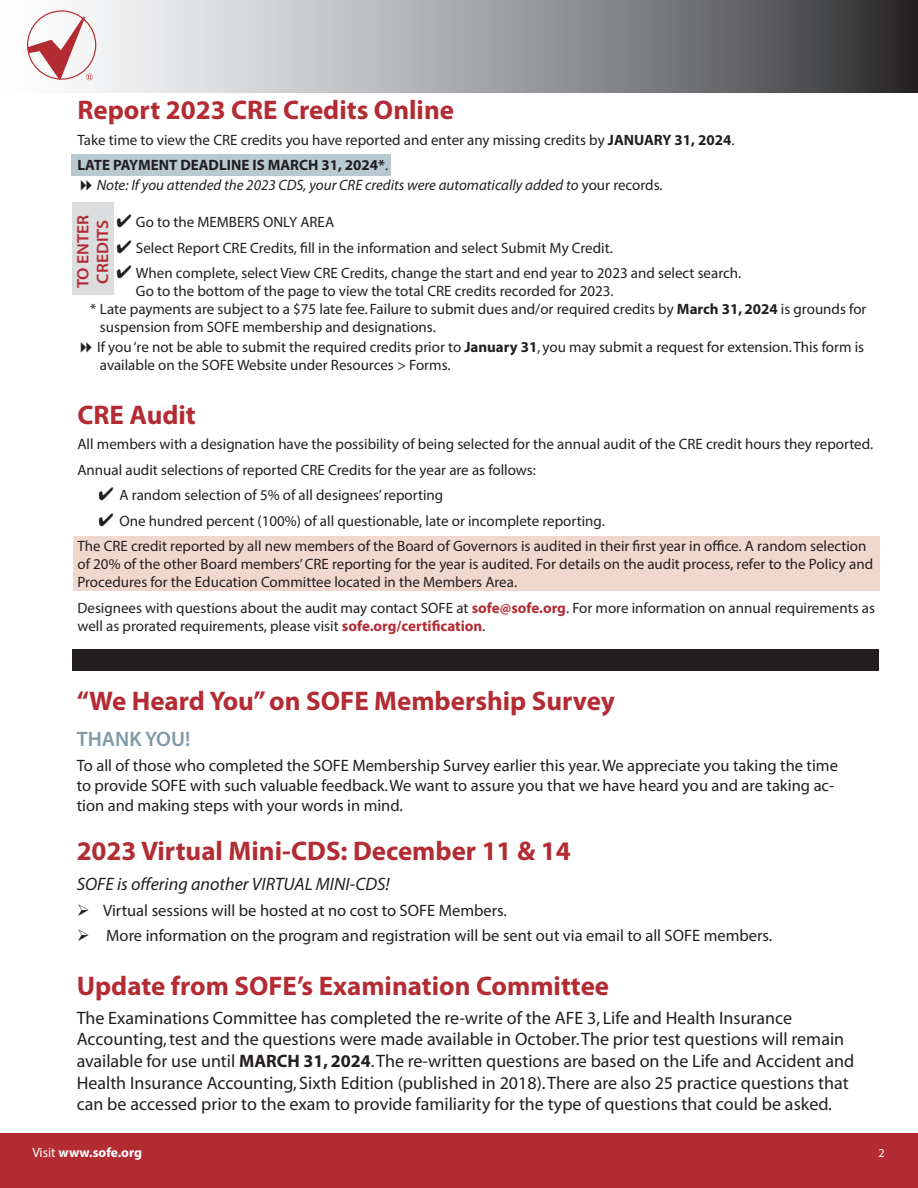
<style>
.page{position:relative;width:918px;height:1188px;background:#fff}
.page>*{position:absolute;margin:0;border:0;box-sizing:border-box;transform-origin:0 0}
.t1{font:700 27px "Myriad Pro";color:#b32c33}
.t2{font:600 21px "Myriad Pro";color:#809aa7}
.t3{font:18px/21.6px "Myriad";color:#231f20}
.t4{font:italic 18px "Myriad Pro";color:#231f20}
.t5{font:16.5px/19.8px "Myriad";color:#231f20}
.t6{font:16.5px "Myriad Pro";color:#231f20}
.t7{font:600 16.5px/19.8px "Myriad Pro";color:#b32a33;scale:1.06 1}
.t8{font:15px/25.5px "Myriad Pro";color:#231f20}
.t9{font:15px/18px "Myriad";color:#231f20}
.t10{font:italic 15px "Myriad Pro";color:#231f20}
.t11{font:700 13.5px "Myriad Pro";color:#fff}
.t12{font:12px "Myriad Pro";color:#fff}
.s1{font-weight:700}
.s2{font-style:normal}
.s3{font-family:"Myriad Pro"}
.s4{font-weight:700;color:#b32c33}
.s5{font-weight:400}
</style>
<div class="page">
<div style="left:0;top:1133px;width:918px;height:55px;background:#b32c33"></div>
<svg style="left:27px;top:0;width:891px;height:93px"></svg>
<svg style="left:28px;top:16px;width:65px;height:64px"></svg>
<div style="left:73px;top:536px;width:806px;height:55px;background:#f1d8cf"></div>
<div style="left:71px;top:154px;width:320px;height:22px;background:#b8c9d2"></div>
<div style="left:72px;top:649px;width:807px;height:22px;background:#231f20"></div>
<div style="left:72px;top:202px;width:41px;height:93px;background:#dcdddf"></div>
<h1 class="t1" style="left:77px;top:92px;width:378px">Report 2023 CRE Credits Online</h1>
<p class="t8" style="left:77px;top:127px;width:659px">Take time to view the CRE credits you have reported and enter any missing credits by <span class="s1">JANUARY 31, 2024</span>.<br><span class="s1">LATE PAYMENT DEADLINE IS MARCH 31, 2024*</span>.</p>
<p class="t10" style="left:97px;top:176px;width:567px">Note: If you attended the 2023 CDS, your CRE credits were automatically added to <span class="s2">your records.</span></p>
<p class="t8" style="left:116px;top:209px;width:219px">✔ Go to the MEMBERS ONLY AREA</p>
<p class="t8" style="left:116px;top:235px;width:498px">✔ Select Report CRE Credits, fill in the information and select Submit My Credit.</p>
<p class="t8" style="left:136px;top:264px;width:607px;line-height:18px;text-indent:-20px">✔ When complete, select View CRE Credits, change the start and end year to 2023 and select search.<br>Go to the bottom of the page to view the total CRE credits recorded for 2023.</p>
<p class="t9" style="left:100px;top:301px;width:768px;text-indent:-10px">* Late payments are subject to a $75 late fee. Failure to submit dues and/or required credits by <span class="s1">March 31, 2024</span> is grounds for suspension from SOFE membership and designations.</p>
<p class="t9" style="left:97px;top:339px;width:769px"><span class="s3">I</span>f you ‘re not be able to submit the required credits prior to <span class="s1">January 31</span>, you may submit a request for extension. This form is available on the SOFE Website under Resources &gt; Forms.</p>
<h1 class="t1" style="left:77px;top:397px;width:120px">CRE Audit</h1>
<p class="t8" style="left:77px;top:431px;width:797px">All members with a designation have the possibility of being selected for the annual audit of the CRE credit hours they reported.<br>Annual audit selections of reported CRE Credits for the year are as follows:</p>
<p class="t8" style="left:98px;top:482px;width:346px">✔ A random selection of 5% of all designees’ reporting</p>
<p class="t8" style="left:77px;top:508px;width:791px;text-indent:21px">✔ One hundred percent (100%) of all questionable, late or incomplete reporting.<br>The CRE credit reported by all new members of the Board of Governors is audited in their first year in office. A random selection</p>
<p class="t8" style="left:77px;top:555px;width:797px;line-height:18px">of 20% of the other Board members’ CRE reporting for the year is audited. For details on the audit process, refer to the Policy and<br>Procedures for the Education Committee located in the Members Area.</p>
<p class="t8" style="left:77px;top:598px;width:799px;line-height:18px">Designees with questions about the audit may contact SOFE at <span class="s4">sofe@sofe.org</span>. For more information on annual requirements as well as prorated requirements, please visit <span class="s4">sofe.org/certification</span>.</p>
<p class="t7" style="left:73px;top:288px;width:71px;rotate:-90deg">TO ENTER<br>CREDITS</p>
<h1 class="t1" style="left:77px;top:683px;width:540px">“We Heard You” on SOFE Membership Survey</h1>
<h2 class="t2" style="left:77px;top:725px;width:115px">THANK YOU!</h2>
<p class="t5" style="left:77px;top:757px;width:763px">To all of those who completed the SOFE Membership Survey earlier this year. We appreciate you taking the time to provide SOFE with such valuable feedback. We want to assure you that we have heard you and are taking ac&shy;tion and making steps with your words in mind.</p>
<h1 class="t1" style="left:77px;top:833px;width:496px">2023 Virtual Mini-CDS: December 11 &amp; 14</h1>
<p class="t4" style="left:77px;top:873px;width:315px">SOFE is offering another VIRTUAL MINI-CDS!</p>
<p class="t6" style="left:77px;top:900px;width:432px">➢ Virtual sessions will be hosted at no cost to SOFE Members.</p>
<p class="t6" style="left:77px;top:926px;width:697px">➢ More information on the program and registration will be sent out via email to all SOFE members.</p>
<h1 class="t1" style="left:77px;top:969px;width:534px">Update from SOFE’s Examination Committee</h1>
<p class="t3" style="left:77px;top:1008px;width:779px">The Examinations Committee has completed the re-write of the AFE 3, Life and Health Insurance Accounting, test and the questions were made available in October. The prior test questions will remain available for use until <span class="s1">MARCH 31, 2024</span>. The re-written questions are based on the Life and Accident and Health Insurance Accounting, Sixth Edition (published in 2018). There are also 25 practice questions that can be accessed prior to the exam to provide familiarity for the type of questions that could be asked.</p>
<p class="t11" style="left:32px;top:1144px;width:111px"><span class="s5">Visit</span> www.sofe.org</p>
<p class="t12" style="left:878px;top:1146px;width:8px">2</p>
</div>
